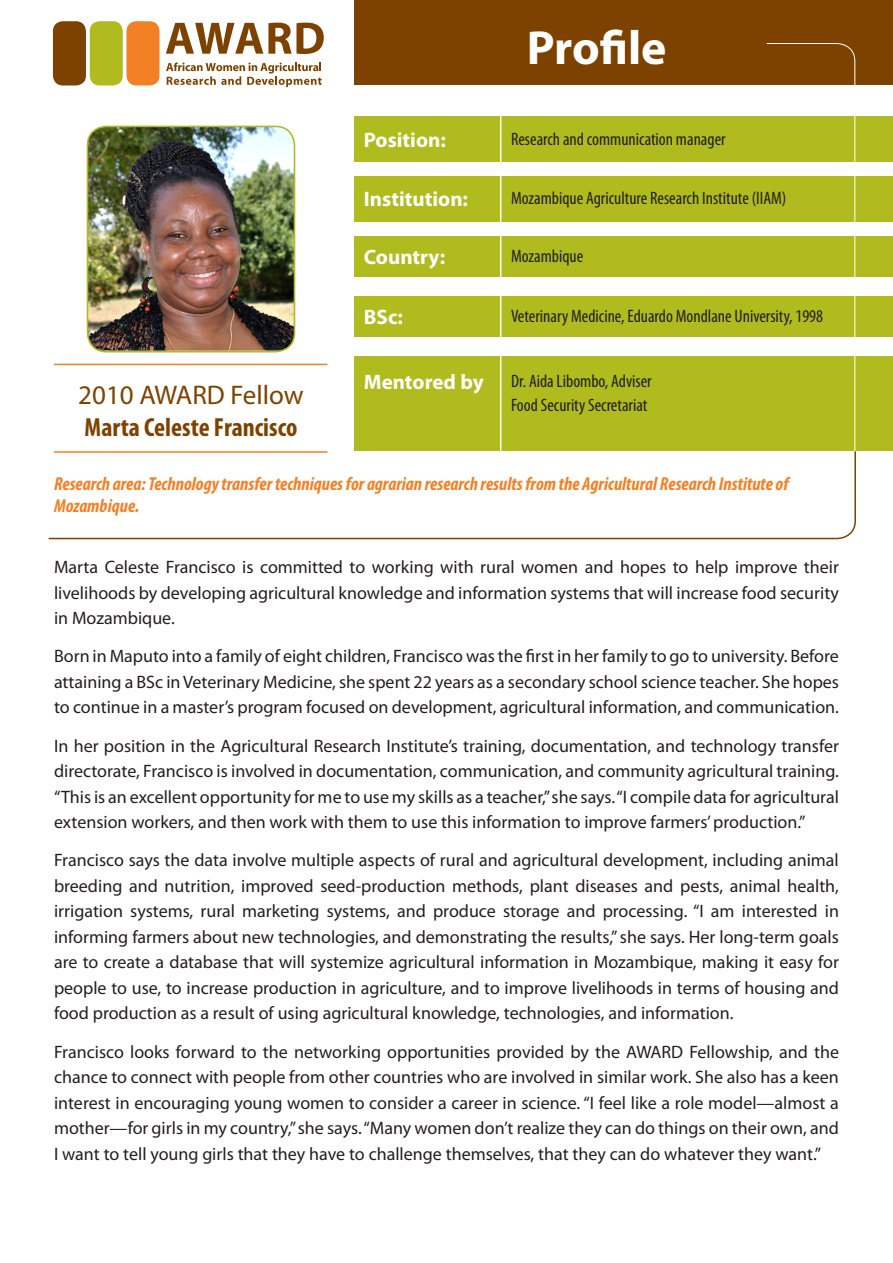
<style>
.page{position:relative;width:893px;height:1263px;background:#fff}
.page>*{position:absolute;margin:0;border:0;box-sizing:border-box;transform-origin:0 0}
.t1{font:700 48px "Myriad Pro";letter-spacing:-.005em;color:#fff}
.t2{font:27px "Myriad Pro";color:#7e4200}
.t3{font:700 condensed 26.25px "Myriad Pro";color:#7e4200}
.t4{font:700 21px "Myriad Pro";color:#fff}
.t5{font:italic 700 condensed 18.75px/22.5px "Myriad Pro";color:#f48026}
.t6{font:18px/25.5px "Myriad Pro";color:#231f20;text-align:justify}
.t7{font:condensed 18px/24px "Myriad Pro";color:#231f20}
</style>
<div class="page">
<svg style="left:48px;top:451px;width:808px;height:89px"></svg>
<div style="left:354px;top:0;width:539px;height:85px;background:#7e4200"></div>
<svg style="left:166px;top:23px;width:158px;height:31px"></svg>
<svg style="left:166px;top:63px;width:156px;height:24px"></svg>
<div style="left:53px;top:21px;width:33px;height:64px;background:#7e4200;border-radius:10px"></div>
<div style="left:90px;top:21px;width:33px;height:64px;background:#b0bb1d;border-radius:10px"></div>
<div style="left:126px;top:21px;width:33px;height:64px;background:#f48026;border-radius:10px"></div>
<hr style="left:54px;top:364px;width:273px;height:1px;background:#f48026">
<hr style="left:54px;top:451px;width:273px;height:2px;background:#f48026">
<img style="left:88px;top:126px;width:206px;height:225px">
<div style="left:87px;top:126px;width:208px;height:226px;border:2px solid #b0bb1d;border-radius:19px"></div>
<div style="left:354px;top:177px;width:539px;height:45px;background:#b0bb1d"></div>
<div style="left:354px;top:117px;width:539px;height:45px;background:#b0bb1d"></div>
<div style="left:354px;top:237px;width:539px;height:40px;background:#b0bb1d"></div>
<div style="left:354px;top:297px;width:539px;height:40px;background:#b0bb1d"></div>
<div style="left:354px;top:356px;width:539px;height:95px;background:#b0bb1d"></div>
<hr style="left:500px;top:113px;width:1px;height:362px;background:#fff">
<svg style="left:766px;top:43px;width:90px;height:409px"></svg>
<p class="t2" style="left:78px;top:379px;width:227px">2010 AWARD Fellow</p>
<p class="t3" style="left:85px;top:411px;width:214px">Marta Celeste Francisco</p>
<p class="t1" style="left:527px;top:16px;width:141px">Profile</p>
<p class="t4" style="left:364px;top:126px;width:84px">Position:</p>
<p class="t7" style="left:511px;top:127px;width:216px">Research and communication manager</p>
<p class="t4" style="left:364px;top:185px;width:106px">Institution:</p>
<p class="t7" style="left:511px;top:186px;width:277px">Mozambique Agriculture Research Institute (IIAM)</p>
<p class="t4" style="left:364px;top:244px;width:83px">Country:</p>
<p class="t7" style="left:511px;top:244px;width:74px">Mozambique</p>
<p class="t4" style="left:364px;top:304px;width:41px">BSc:</p>
<p class="t7" style="left:511px;top:304px;width:314px">Veterinary Medicine, Eduardo Mondlane University, 1998</p>
<p class="t4" style="left:364px;top:368px;width:121px">Mentored by</p>
<p class="t7" style="left:511px;top:369px;width:142px">Dr. Aida Libombo, Adviser<br>Food Security Secretariat</p>
<p class="t5" style="left:54px;top:472px;width:736px">Research area: Technology transfer techniques for agrarian research results from the Agricultural Research Institute of<br>Mozambique.</p>
<p class="t6" style="left:54px;top:554px;width:786px">Marta Celeste Francisco is committed to working with rural women and hopes to help improve their livelihoods by developing agricultural knowledge and information systems that will increase food security in Mozambique.</p>
<p class="t6" style="left:54px;top:643px;width:787px">Born in Maputo into a family of eight children, Francisco was the first in her family to go to university. Before attaining a BSc in Veterinary Medicine, she spent 22 years as a secondary school science teacher. She hopes to continue in a master’s program focused on development, agricultural information, and communication.</p>
<p class="t6" style="left:54px;top:732px;width:786px">In her position in the Agricultural Research Institute’s training, documentation, and technology transfer directorate, Francisco is involved in documentation, communication, and community agricultural training. “This is an excellent opportunity for me to use my skills as a teacher,” she says. “I compile data for agricultural extension workers, and then work with them to use this information to improve farmers’ production.”</p>
<p class="t6" style="left:54px;top:847px;width:786px">Francisco says the data involve multiple aspects of rural and agricultural development, including animal breeding and nutrition, improved seed-production methods, plant diseases and pests, animal health, irrigation systems, rural marketing systems, and produce storage and processing. “I am interested in informing farmers about new technologies, and demonstrating the results,” she says. Her long-term goals are to create a database that will systemize agricultural information in Mozambique, making it easy for people to use, to increase production in agriculture, and to improve livelihoods in terms of housing and food production as a result of using agricultural knowledge, technologies, and information.</p>
<p class="t6" style="left:54px;top:1038px;width:786px">Francisco looks forward to the networking opportunities provided by the AWARD Fellowship, and the chance to connect with people from other countries who are involved in similar work. She also has a keen interest in encouraging young women to consider a career in science. “I feel like a role model—almost a mother—for girls in my country,” she says. “Many women don’t realize they can do things on their own, and I want to tell young girls that they have to challenge themselves, that they can do whatever they want.”</p>
</div>
